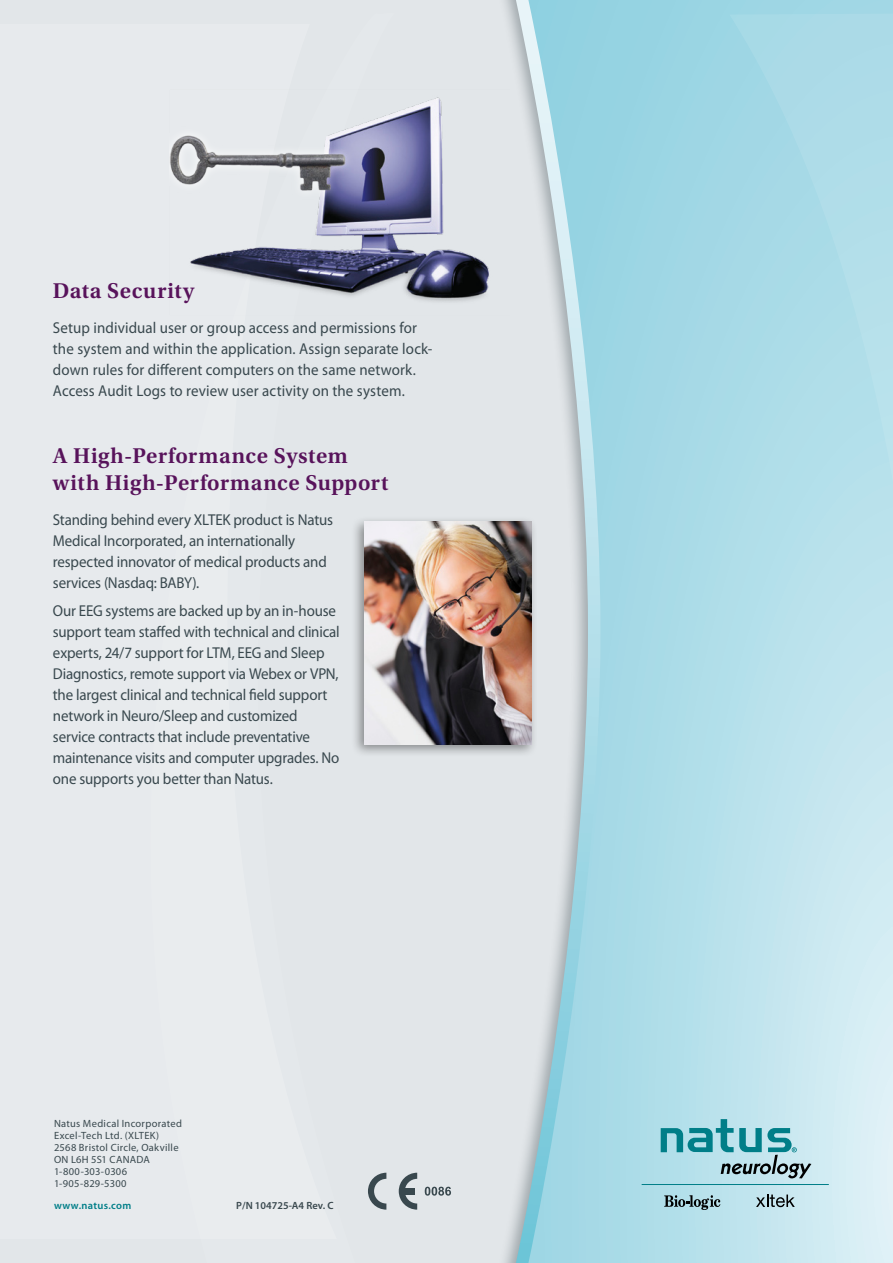
<style>
.page{position:relative;width:893px;height:1263px;background:#e2e6e9}
.page>*{position:absolute;margin:0;border:0;box-sizing:border-box;transform-origin:0 0}
.Subhead_1{font:600 22.5px/27px "Utopia Std";letter-spacing:.025em;color:#58135b}
.Copy1{font:15.75px/21px "Myriad Pro";letter-spacing:-.01em;color:#39484e;scale:.95 1}
.Copy1-2{font:15.75px/21px "Myriad Pro";letter-spacing:.01em;color:#39484e;scale:.95 1}
.t1{font:10.5px "Myriad Pro";letter-spacing:.025em;color:#39484e}
.Contact_Info_Copy{font:600 10.5px "Myriad Pro";color:#39484e}
.t2{font:600 10.5px "Myriad Pro";letter-spacing:.03em;color:#007e88}
</style>
<div class="page">
<svg style="left:516px;top:0;width:12px;height:1263px"></svg>
<svg style="left:528px;top:0;width:365px;height:1263px;background:#aedae5"></svg>
<svg style="left:729px;top:14px;width:164px;height:1225px;background:#bae1ec"></svg>
<svg style="left:661px;top:1119px;width:150px;height:59px;background:#8cc1ca"></svg>
<hr style="left:642px;top:1184px;width:187px;height:1px;background:#007e88">
<svg style="left:756px;top:1194px;width:39px;height:13px"></svg>
<svg style="left:664px;top:1195px;width:56px;height:15px"></svg>
<svg style="left:368px;top:1173px;width:18px;height:36px"></svg>
<svg style="left:399px;top:1173px;width:18px;height:36px"></svg>
<div style="left:403px;top:1188px;width:12px;height:6px;background:#39484e"></div>
<svg style="left:425px;top:1187px;width:26px;height:9px"></svg>
<div style="left:351px;top:515px;width:186px;height:242px;background:#000;opacity:.4"></div>
<img style="left:364px;top:522px;width:167px;height:222px">
<img style="left:170px;top:97px;width:319px;height:205px">
<p class="Subhead_1" style="left:53px;top:278px;width:143px">Data Security</p>
<p class="Copy1-2" style="left:53px;top:317px;width:401px">Setup individual user or group access and permissions for the system and within the application. Assign separate lock&shy;down rules for different computers on the same network.<br>Access Audit Logs to review user activity on the system.</p>
<p class="Subhead_1" style="left:53px;top:443px;width:337px">A High-Performance System with High-Performance Support</p>
<p class="Copy1" style="left:53px;top:509px;width:296px">Standing behind every XLTEK product is Natus Medical Incorporated, an internationally respected innovator of medical products and services (Nasdaq: BABY).</p>
<p class="Copy1" style="left:53px;top:600px;width:303px">Our EEG systems are backed up by an in-house support team staffed with technical and clinical experts, 24/7 support for LTM, EEG and Sleep Diagnostics, remote support via Webex or VPN, the largest clinical and technical field support network in Neuro/Sleep and customized service contracts that include preventative maintenance visits and computer upgrades. No one supports you better than Natus.</p>
<p class="t1" style="left:54px;top:1117px;width:130px">Natus Medical Incorporated</p>
<p class="t1" style="left:54px;top:1129px;width:107px">Excel-Tech Ltd. (XLTEK)</p>
<p class="t1" style="left:54px;top:1141px;width:126px">2568 Bristol Circle, Oakville</p>
<p class="t1" style="left:54px;top:1153px;width:97px">ON L6H 5S1 CANADA</p>
<p class="t1" style="left:54px;top:1165px;width:75px">1-800-303-0306</p>
<p class="t1" style="left:54px;top:1177px;width:74px">1-905-829-5300</p>
<p class="t2" style="left:54px;top:1199px;width:79px">www.natus.com</p>
<p class="Contact_Info_Copy" style="left:236px;top:1199px;width:99px">P/N 104725-A4 Rev. C</p>
</div>
